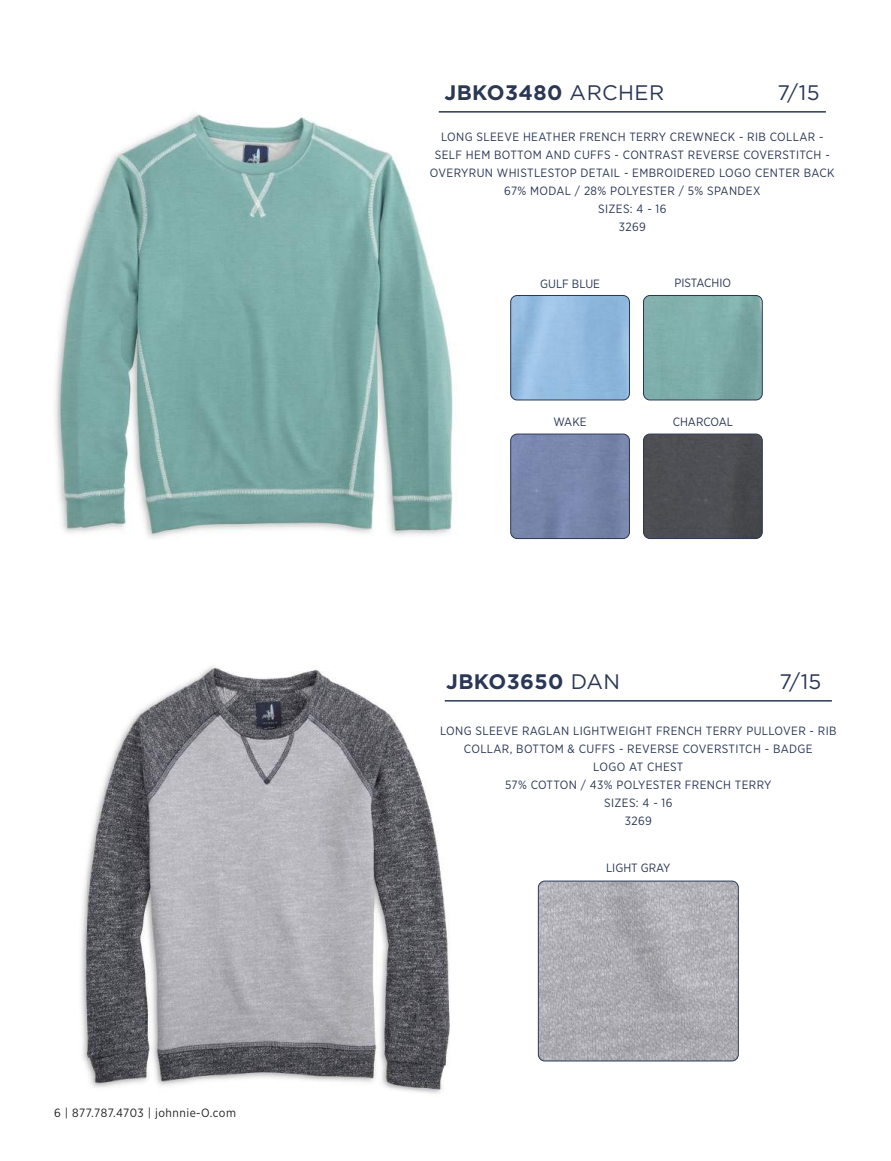
<style>
.page{position:relative;width:891px;height:1161px;background:#fff}
.page>*{position:absolute;margin:0;border:0;box-sizing:border-box;transform-origin:0 0}
.t1{font:700 21px "Gotham";letter-spacing:.02em;color:#2a3755}
.t2{font:21px "Gotham";color:#2a3755}
.t3{font:12px/18px "Gotham Narrow";letter-spacing:.03em;color:#2a3855;text-align:center}
.t4{font:12px "Gotham Narrow";color:#2a3855}
.t5{font:12px "Gotham Narrow";letter-spacing:.04em;color:#231f20}
.s1{font-weight:400}
</style>
<div class="page">
<img style="left:55px;top:111px;width:398px;height:427px">
<hr style="left:439px;top:111px;width:387px;height:2px;background:#2a3755">
<img style="left:511px;top:295px;width:117px;height:105px">
<div style="left:511px;top:295px;width:119px;height:105px;border:1px solid #2a3855;border-radius:6px"></div>
<img style="left:645px;top:295px;width:117px;height:105px">
<div style="left:643px;top:295px;width:119px;height:105px;border:1px solid #2a3855;border-radius:6px"></div>
<img style="left:511px;top:434px;width:117px;height:105px">
<div style="left:511px;top:434px;width:119px;height:105px;border:1px solid #2a3855;border-radius:6px"></div>
<img style="left:645px;top:434px;width:117px;height:105px">
<div style="left:643px;top:434px;width:119px;height:105px;border:1px solid #2a3855;border-radius:6px"></div>
<img style="left:81px;top:665px;width:369px;height:429px">
<hr style="left:445px;top:700px;width:387px;height:2px;background:#2a3755">
<img style="left:538px;top:881px;width:199px;height:180px">
<div style="left:538px;top:881px;width:201px;height:180px;border:1px solid #2a3855;border-radius:6px"></div>
<p class="t5" style="left:54px;top:1105px;width:184px">6 | 877.787.4703 | johnnie-O.com</p>
<h1 class="t2" style="left:777px;top:79px;width:44px">7/15</h1>
<h1 class="t1" style="left:444px;top:79px;width:221px">JBKO3480 <span class="s1">ARCHER</span></h1>
<p class="t3" style="left:430px;top:128px;width:406px">LONG SLEEVE HEATHER FRENCH TERRY CREWNECK - RIB COLLAR - SELF HEM BOTTOM AND CUFFS - CONTRAST REVERSE COVERSTITCH - OVERYRUN WHISTLESTOP DETAIL - EMBROIDERED LOGO CENTER BACK 67% MODAL / 28% POLYESTER / 5% SPANDEX<br>SIZES: 4 - 16<br>3269</p>
<p class="t4" style="left:540px;top:276px;width:61px">GULF BLUE</p>
<p class="t4" style="left:675px;top:276px;width:58px">PISTACHIO</p>
<p class="t3" style="left:554px;top:413px;width:34px">WAKE</p>
<p class="t4" style="left:673px;top:414px;width:62px">CHARCOAL</p>
<h1 class="t2" style="left:779px;top:668px;width:44px">7/15</h1>
<h1 class="t1" style="left:446px;top:668px;width:176px">JBKO3650 <span class="s1">DAN</span></h1>
<p class="t3" style="left:440px;top:721px;width:398px">LONG SLEEVE RAGLAN LIGHTWEIGHT FRENCH TERRY PULLOVER - RIB<br>COLLAR, BOTTOM &amp; CUFFS - REVERSE COVERSTITCH - BADGE<br>LOGO AT CHEST<br>57% COTTON / 43% POLYESTER FRENCH TERRY<br>SIZES: 4 - 16<br>3269</p>
<p class="t4" style="left:606px;top:861px;width:66px">LIGHT GRAY</p>
</div>
